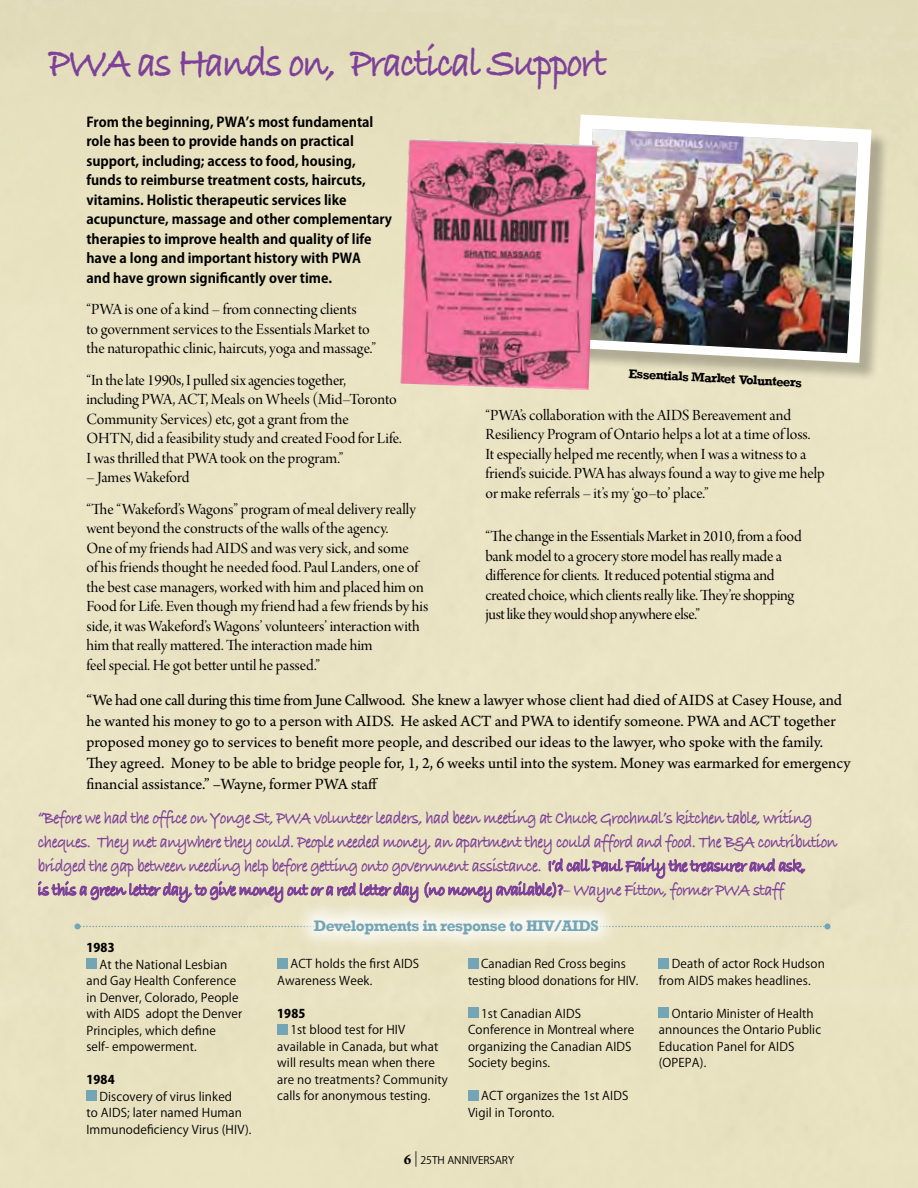
<style>
.page{position:relative;width:918px;height:1188px;background:#e9e2c3}
.page>*{position:absolute;margin:0;border:0;box-sizing:border-box;transform-origin:0 0}
.t1{font:44.1px "Bradley Hand ITCTT Bold";letter-spacing:-.05em;color:#7d4199;scale:.86 1}
.t2{font:18.3px/24px "Bradley Hand ITCTT Bold";letter-spacing:-.04em;color:#7d4199;scale:.86 1}
.t3{font:16.5px/19.5px "Arno Pro Display";color:#000}
.t4{font:16.5px/21px "Arno Pro";letter-spacing:-.005em;color:#000}
.t5{font:700 15.6px "Rockwell";letter-spacing:-.03em;color:#73a5b4}
.t6{font:700 13.5px/19.5px "Koz Go Pr 6 N";color:#000}
.t7{font:700 12.9px "Rockwell";color:#000}
.t8{font:12px/16.5px "Koz Go Pro";letter-spacing:.01em;color:#000}
.t9{font:12px/16.5px "Koz Go Pr 6 N";color:#000;text-align:center}
.t10{font:800 12px "Koz Go Pro";letter-spacing:.01em;color:#000}
.t11{font:10.5px "Koz Go Pr 6 N";color:#000}
.s1{font-family:"Arno Pro";font-weight:700;font-size:15px}
.s2{font-family:"Arno Pro Light Display";font-size:15.15px}
</style>
<div class="page">
<svg style="left:75px;top:923px;width:756px;height:6px"></svg>
<div style="left:294px;top:900px;width:324px;height:54px;background:#fff;opacity:.75"></div>
<svg style="left:38px;top:857px;width:768px;height:56px"></svg>
<div style="left:571px;top:117px;width:319px;height:264px;background:#000;opacity:.25"></div>
<svg style="left:571px;top:114px;width:301px;height:249px"></svg>
<img style="left:582px;top:129px;width:276px;height:224px">
<div style="left:86px;top:958px;width:11px;height:11px;background:#73a5b4"></div>
<div style="left:86px;top:1090px;width:11px;height:11px;background:#73a5b4"></div>
<div style="left:277px;top:958px;width:11px;height:10px;background:#73a5b4"></div>
<div style="left:277px;top:1024px;width:11px;height:10px;background:#73a5b4"></div>
<div style="left:468px;top:958px;width:10px;height:10px;background:#73a5b4"></div>
<div style="left:468px;top:1008px;width:10px;height:10px;background:#73a5b4"></div>
<div style="left:468px;top:1090px;width:10px;height:10px;background:#73a5b4"></div>
<div style="left:659px;top:958px;width:10px;height:10px;background:#73a5b4"></div>
<div style="left:659px;top:1008px;width:10px;height:10px;background:#73a5b4"></div>
<img style="left:400px;top:139px;width:197px;height:251px">
<h1 class="t1" style="left:49px;top:29px;width:651px">PWA as Hands on, Practical Support</h1>
<p class="t6" style="left:86px;top:112px;width:307px">From the beginning, PWA’s most fundamental role has been to provide hands on practical support, including; access to food, housing, funds to reimburse treatment costs, haircuts, vitamins. Holistic therapeutic services like acupuncture, massage and other complementary therapies to improve health and quality of life have a long and important history with PWA<br>and have grown significantly over time.</p>
<p class="t3" style="left:86px;top:301px;width:291px">“PWA is one of a kind – from connecting clients<br>to government services to the Essentials Market to the naturopathic clinic, haircuts, yoga and massage.”</p>
<p class="t3" style="left:86px;top:371px;width:317px">“In the late 1990s, I pulled six agencies together, including PWA, ACT, Meals on Wheels (Mid–Toronto Community Services) etc, got a grant from the<br>OHTN, did a feasibility study and created Food for Life.<br>I was thrilled that PWA took on the program.”</p>
<p class="t3" style="left:86px;top:463px;width:331px;line-height:31.5px">– James Wakeford<br>“The “Wakeford’s Wagons” program of meal delivery really</p>
<p class="t3" style="left:86px;top:520px;width:344px">went beyond the constructs of the walls of the agency.<br>One of my friends had AIDS and was very sick, and some<br>of his friends thought he needed food. Paul Landers, one of the best case managers, worked with him and placed him on Food for Life. Even though my friend had a few friends by his side, it was Wakeford’s Wagons’ volunteers’ interaction with him that really mattered. The interaction made him<br>feel special. He got better until he passed.”</p>
<p class="t7" style="left:629px;top:366px;width:175px;rotate:3deg">Essentials Market Volunteers</p>
<p class="t3" style="left:485px;top:406px;width:341px">“PWA’s collaboration with the AIDS Bereavement and Resiliency Program of Ontario helps a lot at a time of loss.<br>It especially helped me recently, when I was a witness to a friend’s suicide. PWA has always found a way to give me help or make referrals – it’s my ‘go–to’ place.”</p>
<p class="t3" style="left:485px;top:528px;width:318px">“The change in the Essentials Market in 2010, from a food bank model to a grocery store model has really made a difference for clients. It reduced potential stigma and created choice, which clients really like. They’re shopping just like they would shop anywhere else.”</p>
<p class="t4" style="left:86px;top:690px;width:766px">“We had one call during this time from June Callwood. She knew a lawyer whose client had died of AIDS at Casey House, and he wanted his money to go to a person with AIDS. He asked ACT and PWA to identify someone. PWA and ACT together proposed money go to services to benefit more people, and described our ideas to the lawyer, who spoke with the family.<br>They agreed. Money to be able to bridge people for, 1, 2, 6 weeks until into the system. Money was earmarked for emergency financial assistance.” –Wayne, former PWA staff</p>
<p class="t2" style="left:38px;top:805px;width:931px">“Before we had the office on Yonge St, PWA volunteer leaders, had been meeting at Chuck Grochmal’s kitchen table, writing cheques. They met anywhere they could. People needed money, an apartment they could afford and food. The B&amp;A contribution bridged the gap between needing help before getting onto government assistance. I’d call Paul Fairly the treasurer and ask,<br>is this a green letter day, to give money out or a red letter day (no money available)?– Wayne Fitton, former PWA staff</p>
<p class="t10" style="left:86px;top:940px;width:30px">1983</p>
<p class="t8" style="left:86px;top:956px;width:157px;text-indent:13px">At the National Lesbian and Gay Health Conference in Denver, Colorado, People with AIDS adopt the Denver<br>Principles, which define<br>self- empowerment.</p>
<p class="t10" style="left:86px;top:1072px;width:30px">1984</p>
<p class="t8" style="left:86px;top:1088px;width:167px;text-indent:13px">Discovery of virus linked<br>to AIDS; later named Human<br>Immunodeficiency Virus (HIV).</p>
<p class="t5" style="left:314px;top:916px;width:287px">Developments in response to HIV/AIDS</p>
<p class="t8" style="left:277px;top:956px;width:144px;text-indent:13px">ACT holds the first AIDS<br>Awareness Week.</p>
<p class="t10" style="left:277px;top:1006px;width:30px">1985</p>
<p class="t8" style="left:277px;top:1022px;width:172px;text-indent:13px">1st blood test for HIV available in Canada, but what will results mean when there are no treatments? Community calls for anonymous testing.</p>
<p class="t9" style="left:468px;top:956px;width:172px">Canadian Red Cross begins testing blood donations for HIV.</p>
<p class="t8" style="left:468px;top:1006px;width:168px;text-indent:13px">1st Canadian AIDS<br>Conference in Montreal where organizing the Canadian AIDS<br>Society begins.</p>
<p class="t8" style="left:468px;top:1088px;width:162px;text-indent:13px">ACT organizes the 1st AIDS<br>Vigil in Toronto.</p>
<p class="t11" style="left:404px;top:1154px;width:112px"><span class="s1">6</span> <span class="s2">|</span> 25TH ANNIVERSARY</p>
<p class="t8" style="left:659px;top:956px;width:168px;text-indent:13px">Death of actor Rock Hudson from AIDS makes headlines.</p>
<p class="t8" style="left:659px;top:1006px;width:164px;text-indent:13px">Ontario Minister of Health announces the Ontario Public<br>Education Panel for AIDS (OPEPA).</p>
</div>
